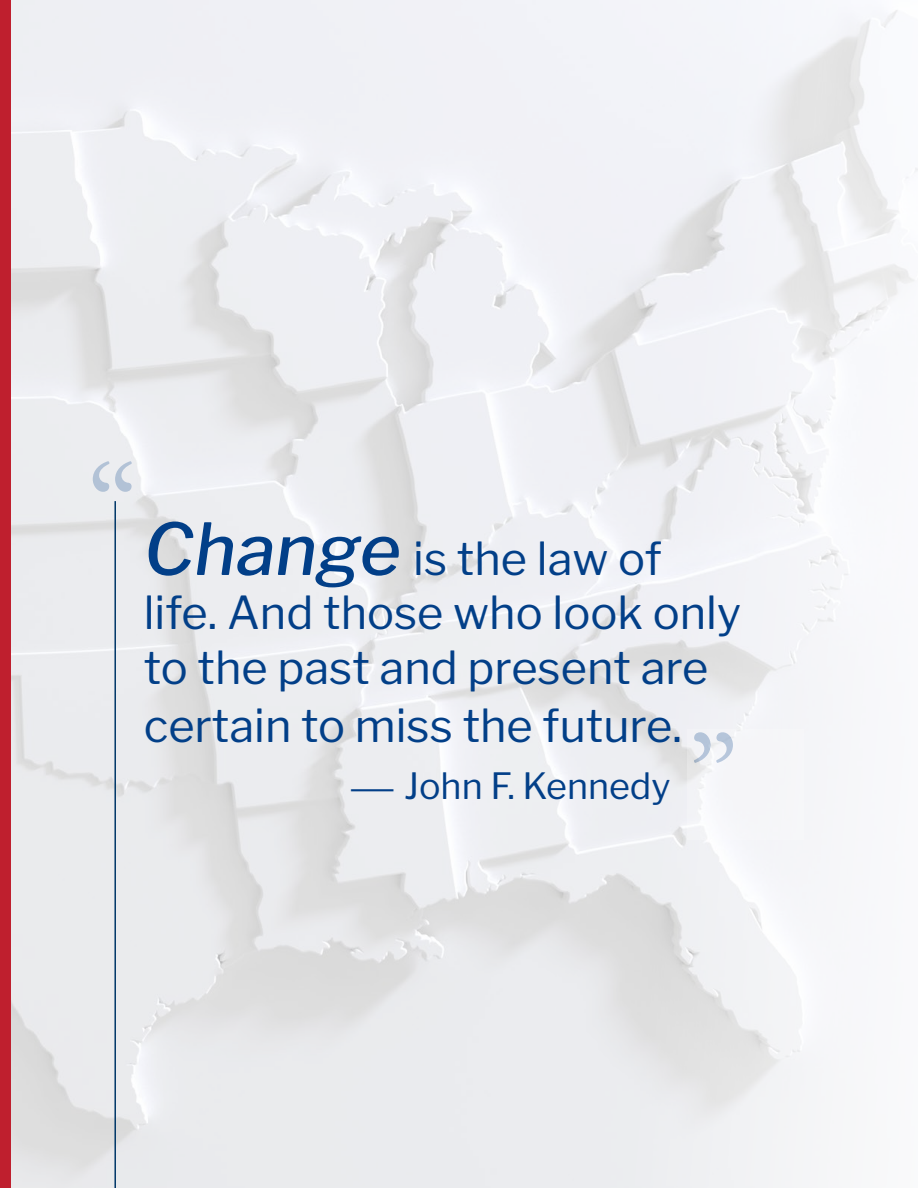
<style>
.page{position:relative;width:918px;height:1188px;background:#fff}
.page>*{position:absolute;margin:0;border:0;box-sizing:border-box;transform-origin:0 0}
.t1{font:132px "Adobe Garamond Pro";color:#023f88}
.t2{font:45.15px/54.3px "Libre Franklin";color:#023f88}
.t3{font:36px "Libre Franklin";color:#023f88}
.s1{font-weight:500;font-style:italic;font-size:71.1px}
.s2{font-family:"Adobe Garamond Pro";font-size:42.45px}
</style>
<div class="page">
<div style="left:687px;top:729px;width:117px;height:110px;background:#f5f5f8"></div>
<hr style="left:114px;top:501px;width:2px;height:687px;background:#003768">
<div style="left:0;top:0;width:11px;height:1188px;background:#bf1f2e"></div>
<h1 class="t1" style="left:86px;top:433px;width:55px">“</h1>
<p class="t2" style="left:144px;top:531px;width:599px"><span class="s1">Change</span> is the law of life. And those who look only to the past and present are</p>
<p class="t2" style="left:144px;top:698px;width:540px">certain to miss the future.</p>
<h1 class="t1" style="left:687px;top:704px;width:55px">”</h1>
<p class="t3" style="left:351px;top:765px;width:321px"><span class="s2">—</span> John F. Kennedy</p>
</div>
